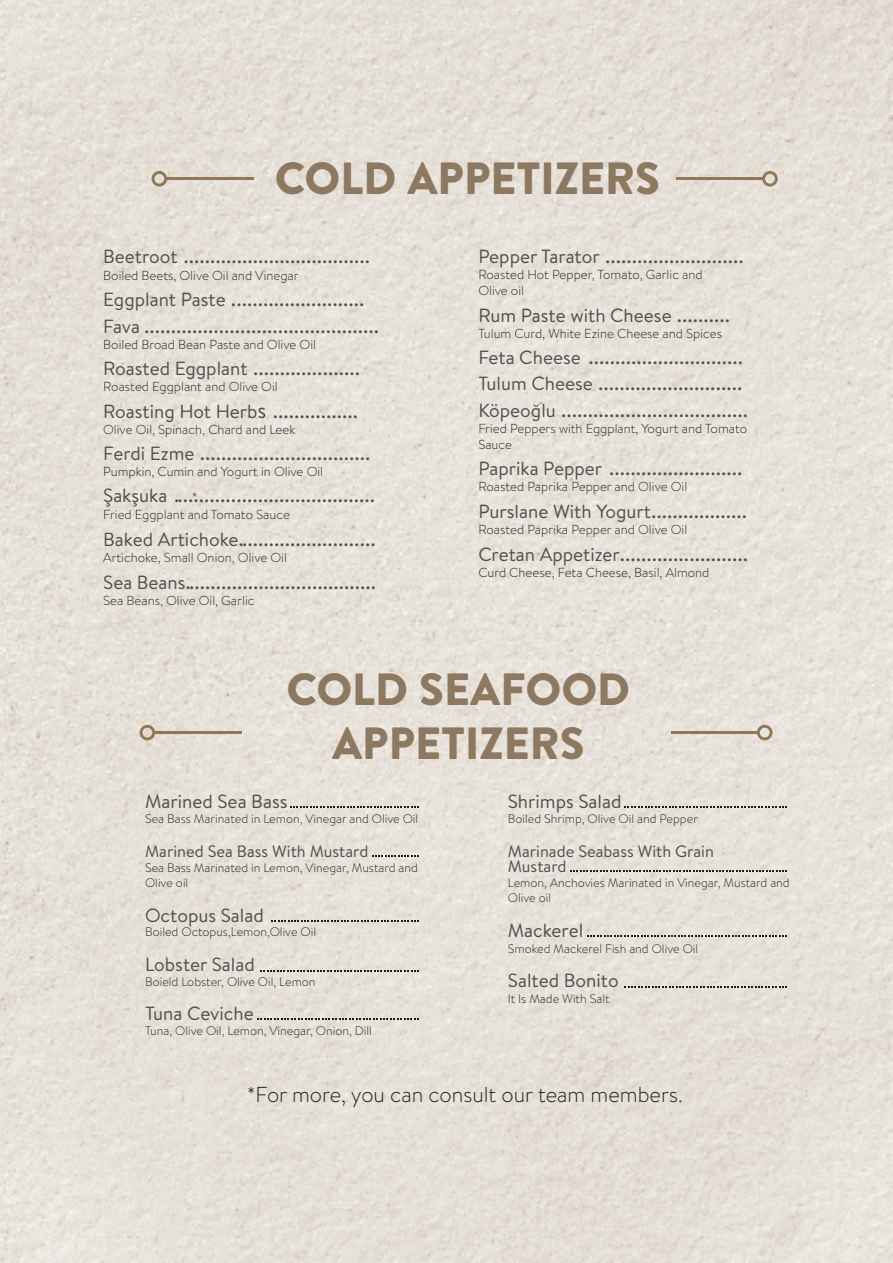
<style>
.page{position:relative;width:893px;height:1263px;background:#e6e1d9}
.page>*{position:absolute;margin:0;border:0;box-sizing:border-box;transform-origin:0 0}
.t1{font:900 45.15px/54.2px "Brandon Text";color:#8d7861;text-align:center}
.t2{font:21.9px/26.4px "Brandon Text";color:#4f4e4d}
.t3{font:300 21.6px "Brandon Text";color:#1d1d1b}
.t4{font:19.05px "Brandon Text";color:#4f4e4d}
.t5{font:16.5px/15px "Brandon Text";color:#4f4e4d}
.t6{font:300 13.05px/16px "Brandon Text";color:#222}
.t7{font:300 12.3px/14.9px "Brandon Text";color:#222}
.s1{font-size:19.05px}
.s2{font-size:21.9px}
</style>
<div class="page">
<svg style="left:290px;top:806px;width:129px;height:2px"></svg>
<svg style="left:372px;top:856px;width:47px;height:1px"></svg>
<svg style="left:271px;top:921px;width:148px;height:1px"></svg>
<svg style="left:260px;top:970px;width:159px;height:1px"></svg>
<svg style="left:257px;top:1019px;width:162px;height:1px"></svg>
<svg style="left:624px;top:806px;width:163px;height:2px"></svg>
<svg style="left:570px;top:870px;width:217px;height:1px"></svg>
<svg style="left:587px;top:935px;width:200px;height:2px"></svg>
<svg style="left:624px;top:986px;width:163px;height:2px"></svg>
<svg style="left:152px;top:171px;width:15px;height:16px"></svg>
<hr style="left:166px;top:177px;width:87px;height:3px;background:#927756">
<svg style="left:762px;top:171px;width:16px;height:16px"></svg>
<hr style="left:676px;top:177px;width:88px;height:3px;background:#927756">
<svg style="left:140px;top:725px;width:15px;height:15px"></svg>
<hr style="left:154px;top:731px;width:87px;height:3px;background:#927756">
<svg style="left:757px;top:725px;width:15px;height:15px"></svg>
<hr style="left:671px;top:731px;width:87px;height:3px;background:#927756">
<h1 class="t1" style="left:275px;top:150px;width:387px">COLD APPETIZERS</h1>
<p class="t2" style="left:103px;top:242px;width:268px"><span class="s1">Beetroot</span> ...................................</p>
<p class="t6" style="left:103px;top:267px;width:197px">Boiled Beets, Olive Oil and Vinegar</p>
<p class="t2" style="left:103px;top:285px;width:277px"><span class="s1">Eggplant Paste</span> .........................<br><span class="s1">Fava</span> ............................................</p>
<p class="t6" style="left:103px;top:336px;width:214px">Boiled Broad Bean Paste and Olive Oil</p>
<p class="t2" style="left:103px;top:354px;width:258px"><span class="s1">Roasted Eggplant</span> ....................</p>
<p class="t6" style="left:103px;top:378px;width:176px">Roasted Eggplant and Olive Oil</p>
<p class="t2" style="left:103px;top:396px;width:256px"><span class="s1">Roasting Hot Herb</span>s ................</p>
<p class="t6" style="left:103px;top:421px;width:194px">Olive Oil, Spinach, Chard and Leek</p>
<p class="t2" style="left:103px;top:438px;width:269px"><span class="s1">Ferdi Ezme</span> ................................</p>
<p class="t6" style="left:103px;top:463px;width:221px">Pumpkin, Cumin and Yogurt in Olive Oil</p>
<p class="t2" style="left:103px;top:481px;width:273px"><span class="s1">Şakşuka</span> ......................................</p>
<p class="t6" style="left:103px;top:505px;width:188px">Fried Eggplant and Tomato Sauce</p>
<p class="t2" style="left:103px;top:524px;width:274px"><span class="s1">Baked Artichoke</span>..........................</p>
<p class="t6" style="left:103px;top:549px;width:185px">Artichoke, Small Onion, Olive Oil</p>
<p class="t2" style="left:103px;top:567px;width:274px"><span class="s1">Sea Beans</span>....................................</p>
<p class="t6" style="left:103px;top:592px;width:153px">Sea Beans, Olive Oil, Garlic</p>
<p class="t2" style="left:478px;top:242px;width:267px"><span class="s1">Pepper Tarator</span> ..........................</p>
<p class="t6" style="left:478px;top:266px;width:226px">Roasted Hot Pepper, Tomato, Garlic and<br>Olive oil</p>
<p class="t4" style="left:478px;top:302px;width:253px">Rum Paste with Cheese <span class="s2">..........</span></p>
<p class="t6" style="left:478px;top:325px;width:245px">Tulum Curd, White Ezine Cheese and Spices</p>
<p class="t2" style="left:478px;top:342px;width:271px"><span class="s1">Feta Cheese</span> .............................<br><span class="s1">Tulum Cheese</span> ...........................<br><span class="s1">Köpeoğlu</span> ...................................</p>
<p class="t6" style="left:478px;top:420px;width:270px">Fried Peppers with Eggplant, Yogurt and Tomato<br>Sauce</p>
<p class="t2" style="left:478px;top:454px;width:266px"><span class="s1">Paprika Pepper</span> .........................</p>
<p class="t6" style="left:478px;top:478px;width:210px">Roasted Paprika Pepper and Olive Oil</p>
<p class="t4" style="left:478px;top:498px;width:270px">Purslane With Yogurt<span class="s2">..................</span></p>
<p class="t6" style="left:478px;top:521px;width:210px">Roasted Paprika Pepper and Olive Oil</p>
<p class="t2" style="left:478px;top:540px;width:271px"><span class="s1">Cretan Appetizer</span>........................</p>
<p class="t6" style="left:478px;top:564px;width:233px">Curd Cheese, Feta Cheese, Basil, Almond</p>
<h1 class="t1" style="left:287px;top:662px;width:345px">COLD SEAFOOD<br>APPETIZERS</h1>
<p class="t4" style="left:145px;top:788px;width:144px">Marined Sea Bass</p>
<p class="t7" style="left:145px;top:811px;width:275px">Sea Bass Marinated in Lemon, Vinegar and Olive Oil</p>
<p class="t5" style="left:145px;top:843px;width:225px">Marined Sea Bass With Mustard</p>
<p class="t7" style="left:145px;top:860px;width:274px">Sea Bass Marinated in Lemon, Vinegar, Mustard and<br>Olive oil</p>
<p class="t4" style="left:145px;top:902px;width:120px">Octopus Salad</p>
<p class="t7" style="left:145px;top:924px;width:173px">Boiled Octopus,Lemon,Olive Oil</p>
<p class="t4" style="left:145px;top:951px;width:111px">Lobster Salad</p>
<p class="t7" style="left:145px;top:974px;width:172px">Boield Lobster, Olive Oil, Lemon</p>
<p class="t4" style="left:145px;top:1000px;width:110px">Tuna Ceviche</p>
<p class="t7" style="left:145px;top:1023px;width:228px">Tuna, Olive Oil, Lemon, Vinegar, Onion, Dill</p>
<p class="t4" style="left:508px;top:788px;width:115px">Shrimps Salad</p>
<p class="t7" style="left:508px;top:811px;width:192px">Boiled Shrimp, Olive Oil and Pepper</p>
<p class="t5" style="left:508px;top:843px;width:208px">Marinade Seabass With Grain<br>Mustard</p>
<p class="t7" style="left:508px;top:875px;width:283px">Lemon, Anchovies Marinated in Vinegar, Mustard and<br>Olive oil</p>
<p class="t4" style="left:508px;top:917px;width:77px">Mackerel</p>
<p class="t7" style="left:508px;top:941px;width:192px">Smoked Mackerel Fish and Olive Oil</p>
<p class="t4" style="left:508px;top:967px;width:112px">Salted Bonito</p>
<p class="t7" style="left:508px;top:991px;width:103px">It Is Made With Salt</p>
<p class="t3" style="left:247px;top:1080px;width:437px">*For more, you can consult our team members.</p>
</div>
